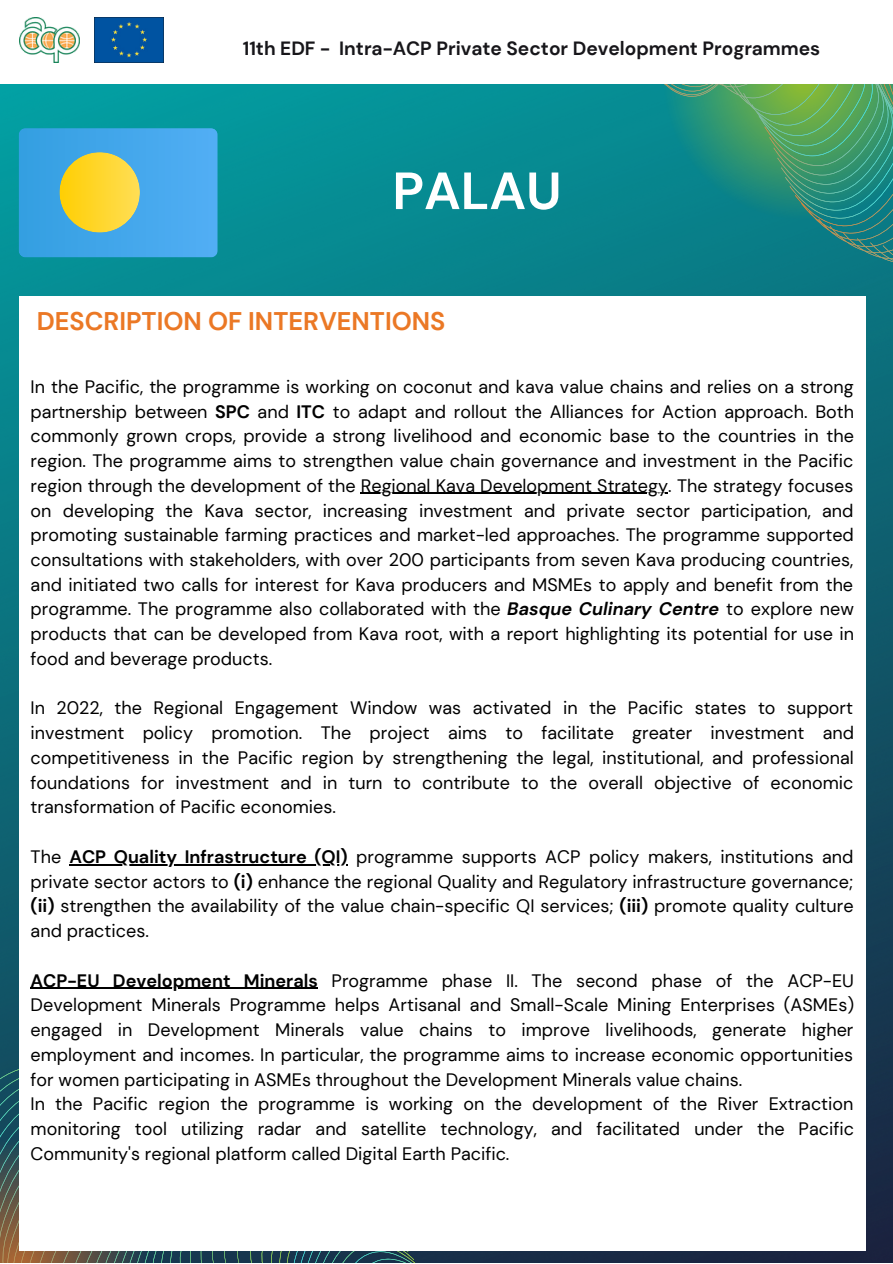
<style>
.page{position:relative;width:893px;height:1264px;background:#fff}
.page>*{position:absolute;margin:0;border:0;box-sizing:border-box;transform-origin:0 0}
.t1{font:700 52.2px "DM Sans";color:#fff}
.t2{font:700 25.5px "DM Sans";color:#eb7825}
.t3{font:700 19.2px "DM Sans";color:#17161a}
.t4{font:18px/24.8px "DM Sans";color:#000;text-align:justify}
.s1{font-weight:700}
.s2{font-weight:700;font-style:italic}
</style>
<div class="page">
<img style="left:0;top:84px;width:892px;height:1178px">
<div style="left:586px;top:186px;width:164px;height:110px;background:#097f89"></div>
<svg style="left:582px;top:84px;width:121px;height:102px;background:#0b8a8e"></svg>
<svg style="left:703px;top:84px;width:47px;height:160px;background:#248e7a"></svg>
<svg style="left:750px;top:84px;width:142px;height:285px;background:#2e8e74"></svg>
<svg style="left:419px;top:1250px;width:175px;height:12px;background:#2b3e56"></svg>
<svg style="left:208px;top:1250px;width:211px;height:12px;background:#335462"></svg>
<svg style="left:0;top:1050px;width:208px;height:212px;background:#4d5d59"></svg>
<img style="left:95px;top:17px;width:68px;height:45px">
<img style="left:19px;top:17px;width:61px;height:45px">
<div style="left:19px;top:296px;width:846px;height:954px;background:#fff"></div>
<hr style="left:361px;top:493px;width:307px;height:1px;background:#000">
<hr style="left:69px;top:864px;width:278px;height:1px;background:#000">
<hr style="left:31px;top:987px;width:287px;height:1px;background:#000">
<div style="left:19px;top:128px;width:199px;height:129px;background:linear-gradient(to right,#349fe0,#52aef4);border-radius:7px"></div>
<div style="left:59px;top:152px;width:81px;height:80px;background:linear-gradient(to right,#f8cd0a,#ffde54);border-radius:50%"></div>
<p class="t3" style="left:243px;top:36px;width:579px">11th EDF - Intra-ACP Private Sector Development Programmes</p>
<p class="t1" style="left:392px;top:157px;width:171px">PALAU</p>
<p class="t2" style="left:37px;top:304px;width:410px">DESCRIPTION OF INTERVENTIONS</p>
<p class="t4" style="left:31px;top:374px;width:824px">In the Pacific, the programme is working on coconut and kava value chains and relies on a strong partnership between <span class="s1">SPC</span> and <span class="s1">ITC</span> to adapt and rollout the Alliances for Action approach. Both commonly grown crops, provide a strong livelihood and economic base to the countries in the region. The programme aims to strengthen value chain governance and investment in the Pacific region through the development of the Regional Kava Development Strategy. The strategy focuses on developing the Kava sector, increasing investment and private sector participation, and promoting sustainable farming practices and market-led approaches. The programme supported consultations with stakeholders, with over 200 participants from seven Kava producing countries, and initiated two calls for interest for Kava producers and MSMEs to apply and benefit from the programme. The programme also collaborated with the <span class="s2">Basque Culinary Centre</span> to explore new products that can be developed from Kava root, with a report highlighting its potential for use in food and beverage products.</p>
<p class="t4" style="left:31px;top:696px;width:824px">In 2022, the Regional Engagement Window was activated in the Pacific states to support investment policy promotion. The project aims to facilitate greater investment and competitiveness in the Pacific region by strengthening the legal, institutional, and professional foundations for investment and in turn to contribute to the overall objective of economic transformation of Pacific economies.</p>
<p class="t4" style="left:31px;top:844px;width:824px">The <span class="s1">ACP Quality Infrastructure (QI)</span> programme supports ACP policy makers, institutions and private sector actors to <span class="s1">(i)</span> enhance the regional Quality and Regulatory infrastructure governance; <span class="s1">(ii)</span> strengthen the availability of the value chain-specific QI services; <span class="s1">(iii)</span> promote quality culture and practices.</p>
<p class="t4" style="left:31px;top:968px;width:824px"><span class="s1">ACP-EU Development Minerals</span> Programme phase II. The second phase of the ACP-EU Development Minerals Programme helps Artisanal and Small-Scale Mining Enterprises (ASMEs) engaged in Development Minerals value chains to improve livelihoods, generate higher employment and incomes. In particular, the programme aims to increase economic opportunities for women participating in ASMEs throughout the Development Minerals value chains.</p>
<p class="t4" style="left:31px;top:1091px;width:824px">In the Pacific region the programme is working on the development of the River Extraction monitoring tool utilizing radar and satellite technology, and facilitated under the Pacific Community's regional platform called Digital Earth Pacific.</p>
</div>
